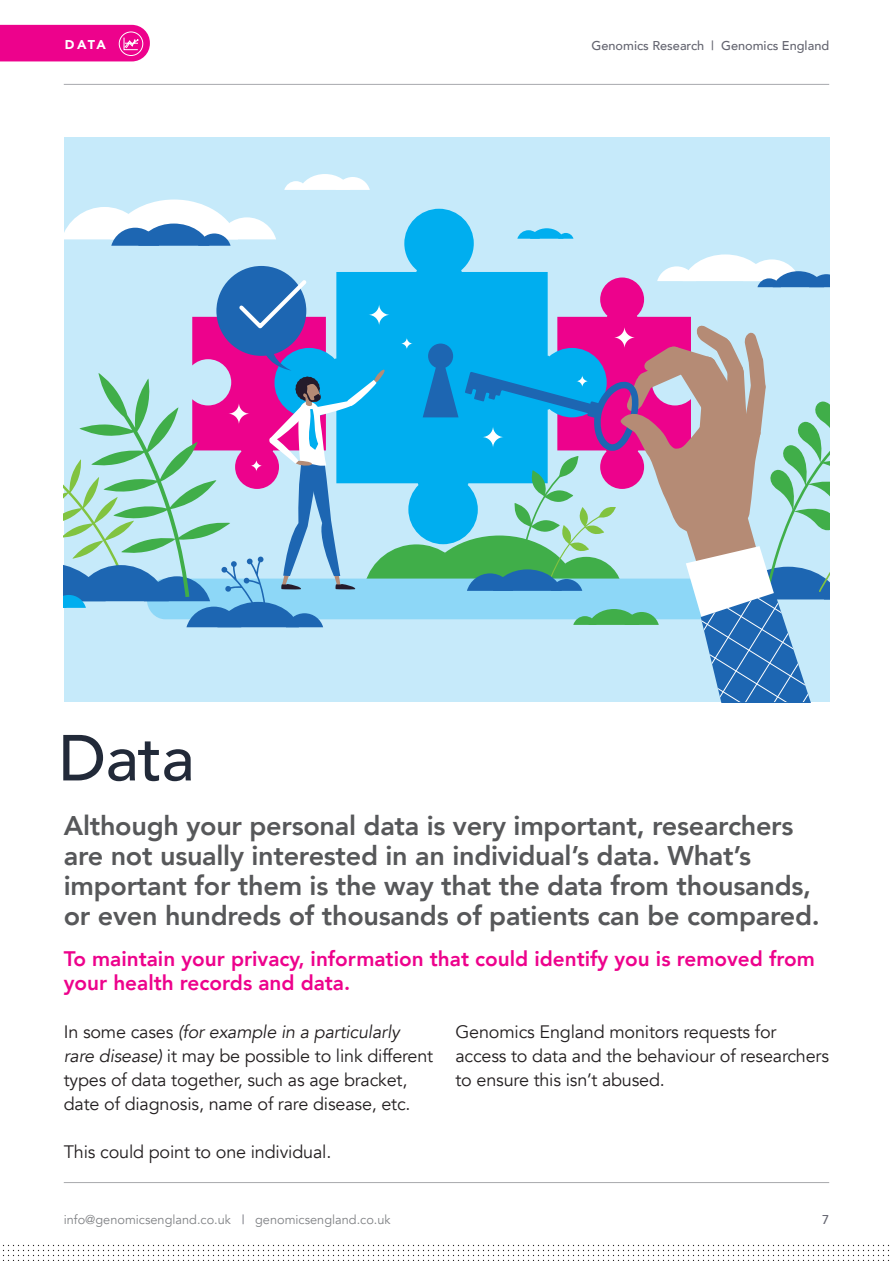
<style>
.page{position:relative;width:893px;height:1263px;background:#fff}
.page>*{position:absolute;margin:0;border:0;box-sizing:border-box;transform-origin:0 0}
.Question{font:500 64.35px "Avenir";color:#222a39}
.t1{font:800 27px/30px "Avenir";letter-spacing:-.01em;color:#57585a}
.t2{font:800 21px/24px "Avenir";color:#ed028c}
.t3{font:18px/24px "Avenir";letter-spacing:-.01em;color:#231f20}
.t4{font:12.75px "Avenir";color:#808285}
.t5{font:500 12.75px "Avenir";color:#646570}
.t6{font:900 12.75px "Avenir";color:#fff}
.s1{font-style:italic}
.s2{color:#646570}
</style>
<div class="page">
<hr style="left:64px;top:1182px;width:765px;height:1px;background:#a8a9ad">
<hr style="left:64px;top:84px;width:765px;height:1px;background:#a8a9ad">
<div style="left:3px;top:1242px;width:887px;height:19px;background:linear-gradient(to right,#f7f7f7,#f7f7f7)"></div>
<div style="left:65px;top:137px;width:765px;height:565px;background:#c6eafa"></div>
<svg style="left:404px;top:209px;width:170px;height:45px"></svg>
<svg style="left:64px;top:199px;width:212px;height:47px"></svg>
<svg style="left:517px;top:228px;width:56px;height:11px"></svg>
<svg style="left:284px;top:174px;width:86px;height:16px"></svg>
<svg style="left:64px;top:254px;width:765px;height:448px"></svg>
<svg style="left:0;top:25px;width:150px;height:36px;background:#ed0f91"></svg>
<p class="t6" style="left:65px;top:33px;width:43px">DATA</p>
<p class="t5" style="left:591px;top:34px;width:239px">Genomics Research | Genomics England</p>
<p class="Question" style="left:58px;top:702px;width:138px">Data</p>
<p class="t1" style="left:64px;top:810px;width:758px">Although your personal data is very important, researchers are not usually interested in an individual’s data. What’s important for them is the way that the data from thousands, or even hundreds of thousands of patients can be compared.</p>
<p class="t2" style="left:64px;top:947px;width:752px">To maintain your privacy, information that could identify you is removed from your health records and data.</p>
<p class="t3" style="left:64px;top:1020px;width:371px">In some cases <span class="s1">(for example in a particularly rare disease)</span> it may be possible to link different types of data together, such as age bracket, date of diagnosis, name of rare disease, etc.</p>
<p class="t3" style="left:64px;top:1140px;width:269px">This could point to one individual.</p>
<p class="t3" style="left:455px;top:1020px;width:375px">Genomics England monitors requests for access to data and the behaviour of researchers to ensure this isn’t abused.</p>
<p class="t4" style="left:64px;top:1212px;width:328px">info@genomicsengland.co.uk <span class="s2">|</span> genomicsengland.co.uk</p>
<p class="t5" style="left:822px;top:1209px;width:9px">7</p>
</div>
